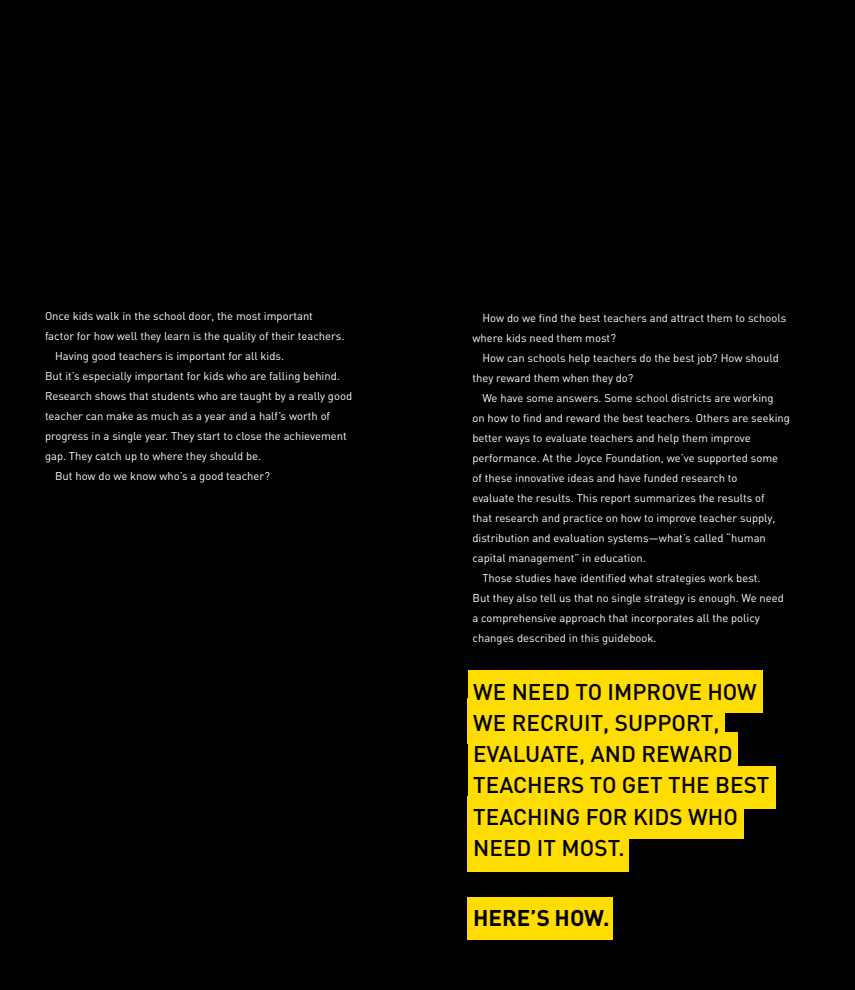
<style>
.page{position:relative;width:855px;height:990px;background:#000}
.page>*{position:absolute;margin:0;border:0;box-sizing:border-box;transform-origin:0 0}
.t1{font:500 22.5px/31.2px "DIN";color:#000}
.t2{font:700 22.5px "DIN";color:#000}
.t3{font:11.25px/20px "DIN";color:#fff}
</style>
<div class="page">
<div style="left:468px;top:670px;width:295px;height:43px;background:#fd0"></div>
<div style="left:468px;top:701px;width:257px;height:43px;background:#fd0"></div>
<div style="left:468px;top:732px;width:270px;height:43px;background:#fd0"></div>
<div style="left:468px;top:766px;width:307px;height:43px;background:#fd0"></div>
<div style="left:468px;top:796px;width:276px;height:42px;background:#fd0"></div>
<div style="left:468px;top:829px;width:161px;height:43px;background:#fd0"></div>
<div style="left:468px;top:897px;width:145px;height:43px;background:#fd0"></div>
<p class="t3" style="left:45px;top:306px;width:270px">Once kids walk in the school door, the most important</p>
<p class="t3" style="left:45px;top:326px;width:301px">factor for how well they learn is the quality of their teachers.</p>
<p class="t3" style="left:55px;top:346px;width:231px">Having good teachers is important for all kids.</p>
<p class="t3" style="left:45px;top:366px;width:296px">But it’s especially important for kids who are falling behind.</p>
<p class="t3" style="left:45px;top:386px;width:309px">Research shows that students who are taught by a really good</p>
<p class="t3" style="left:45px;top:406px;width:287px">teacher can make as much as a year and a half’s worth of</p>
<p class="t3" style="left:45px;top:426px;width:303px">progress in a single year. They start to close the achievement</p>
<p class="t3" style="left:45px;top:446px;width:218px">gap. They catch up to where they should be.</p>
<p class="t3" style="left:55px;top:466px;width:216px">But how do we know who’s a good teacher?</p>
<p class="t3" style="left:472px;top:307px;width:315px;text-indent:10px">How do we find the best teachers and attract them to schools where kids need them most?</p>
<p class="t3" style="left:472px;top:347px;width:308px;text-indent:10px">How can schools help teachers do the best job? How should they reward them when they do?</p>
<p class="t3" style="left:483px;top:387px;width:293px">We have some answers. Some school districts are working</p>
<p class="t3" style="left:472px;top:407px;width:319px">on how to find and reward the best teachers. Others are seeking</p>
<p class="t3" style="left:472px;top:427px;width:280px">better ways to evaluate teachers and help them improve</p>
<p class="t3" style="left:472px;top:447px;width:307px">performance. At the Joyce Foundation, we’ve supported some</p>
<p class="t3" style="left:472px;top:467px;width:267px">of these innovative ideas and have funded research to</p>
<p class="t3" style="left:472px;top:487px;width:294px">evaluate the results. This report summarizes the results of</p>
<p class="t3" style="left:472px;top:507px;width:304px">that research and practice on how to improve teacher supply,</p>
<p class="t3" style="left:472px;top:527px;width:295px">distribution and evaluation systems—what’s called “human</p>
<p class="t3" style="left:472px;top:547px;width:175px">capital management” in education.</p>
<p class="t3" style="left:483px;top:567px;width:280px">Those studies have identified what strategies work best.</p>
<p class="t3" style="left:472px;top:587px;width:313px">But they also tell us that no single strategy is enough. We need</p>
<p class="t3" style="left:472px;top:607px;width:289px">a comprehensive approach that incorporates all the policy</p>
<p class="t3" style="left:472px;top:627px;width:186px">changes described in this guidebook.</p>
<h1 class="t1" style="left:473px;top:675px;width:298px">WE NEED TO IMPROVE HOW<br>WE RECRUIT, SUPPORT,<br>EVALUATE, AND REWARD<br>TEACHERS TO GET THE BEST<br>TEACHING FOR KIDS WHO<br>NEED IT MOST.</h1>
<h1 class="t2" style="left:473px;top:904px;width:138px">HERE’S HOW.</h1>
</div>
